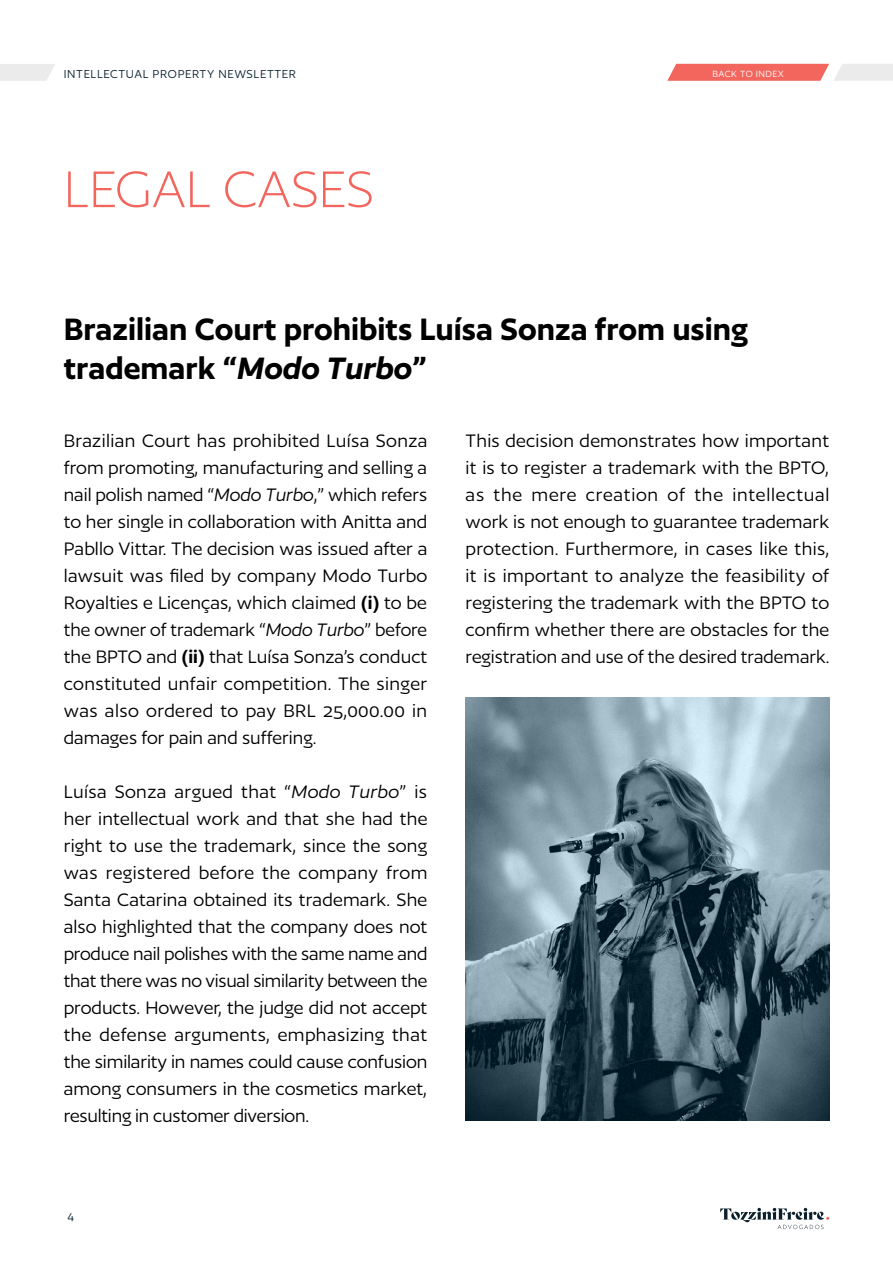
<style>
.page{position:relative;width:893px;height:1263px;background:#fff}
.page>*{position:absolute;margin:0;border:0;box-sizing:border-box;transform-origin:0 0}
.t1{font:300 60px "Author";color:#f2665e}
.t2{font:600 36px/39px "Author";color:#000}
.t3{font:21px/27px "Author";color:#000;text-align:justify}
.t4{font:13.5px "Author";letter-spacing:.05em;color:#0b2430}
.t5{font:10.5px "Author";letter-spacing:.05em;color:#fff}
.s1{font-style:italic}
.s2{font-weight:600}
</style>
<div class="page">
<svg style="left:720px;top:1208px;width:109px;height:21px"></svg>
<svg style="left:0;top:64px;width:55px;height:17px"></svg>
<svg style="left:667px;top:64px;width:226px;height:17px;background:#f1938e"></svg>
<img style="left:466px;top:697px;width:363px;height:424px">
<p class="t4" style="left:64px;top:68px;width:234px">INTELLECTUAL PROPERTY NEWSLETTER</p>
<h1 class="t1" style="left:64px;top:159px;width:311px">LEGAL CASES</h1>
<p class="t5" style="left:712px;top:68px;width:73px">BACK TO INDEX</p>
<h2 class="t2" style="left:64px;top:310px;width:686px">Brazilian Court prohibits Luísa Sonza from using trademark “<span class="s1">Modo Turbo</span>”</h2>
<p class="t3" style="left:64px;top:427px;width:365px">Brazilian Court has prohibited Luísa Sonza from promoting, manufacturing and selling a nail polish named “<span class="s1">Modo Turbo</span>,” which refers to her single in collaboration with Anitta and Pabllo Vittar. The decision was issued after a lawsuit was filed by company Modo Turbo Royalties e Licenças, which claimed <span class="s2">(i)</span> to be the owner of trademark “<span class="s1">Modo Turbo</span>” before the BPTO and <span class="s2">(ii)</span> that Luísa Sonza’s conduct constituted unfair competition. The singer was also ordered to pay BRL 25,000.00 in damages for pain and suffering.</p>
<p class="t3" style="left:64px;top:778px;width:365px">Luísa Sonza argued that “<span class="s1">Modo Turbo</span>” is her intellectual work and that she had the right to use the trademark, since the song was registered before the company from Santa Catarina obtained its trademark. She also highlighted that the company does not produce nail polishes with the same name and that there was no visual similarity between the products. However, the judge did not accept the defense arguments, emphasizing that the similarity in names could cause confusion among consumers in the cosmetics market, resulting in customer diversion.</p>
<p class="t4" style="left:68px;top:1209px;width:8px">4</p>
<p class="t3" style="left:466px;top:427px;width:365px">This decision demonstrates how important it is to register a trademark with the BPTO, as the mere creation of the intellectual work is not enough to guarantee trademark protection. Furthermore, in cases like this, it is important to analyze the feasibility of registering the trademark with the BPTO to confirm whether there are obstacles for the registration and use of the desired trademark.</p>
</div>
